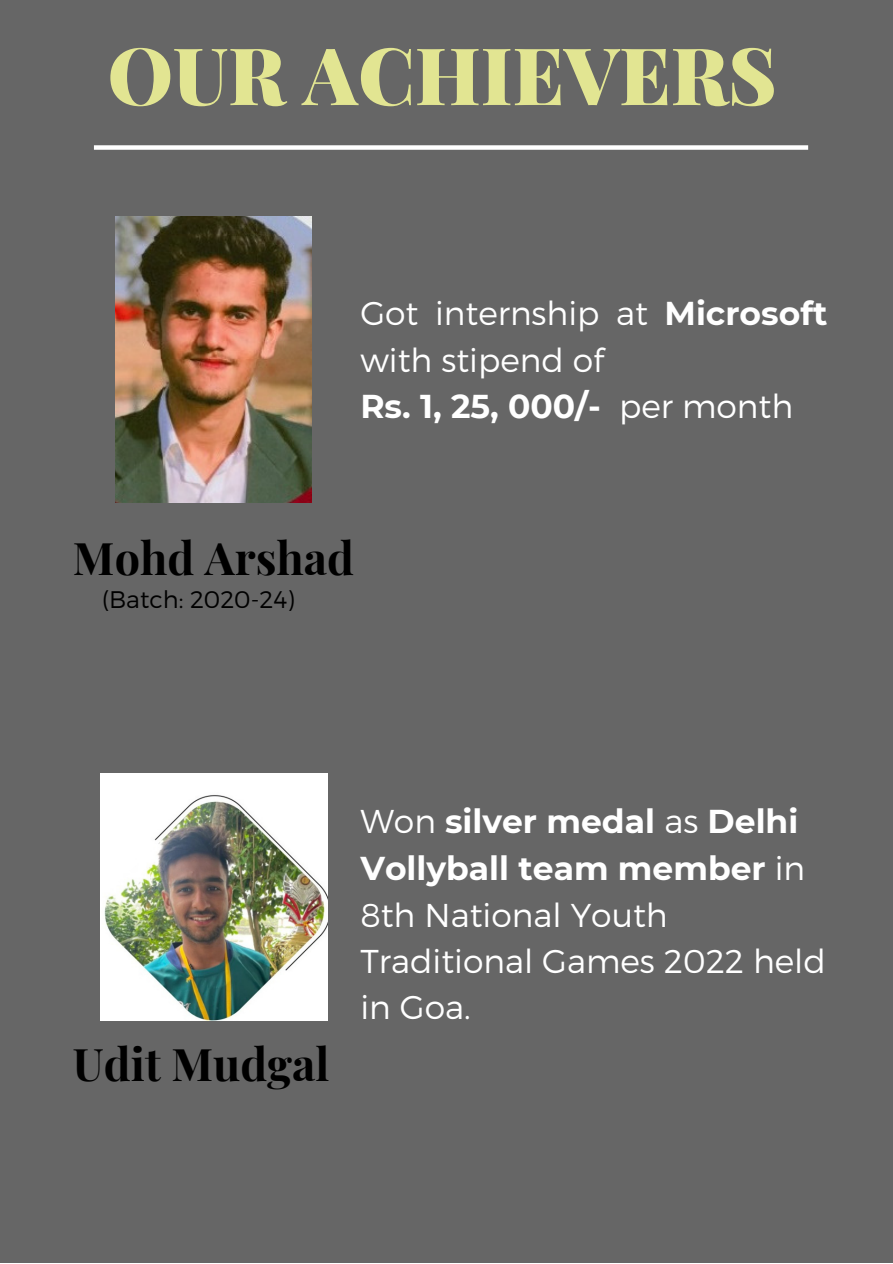
<style>
.page{position:relative;width:893px;height:1264px;background:#fff}
.page>*{position:absolute;margin:0;border:0;box-sizing:border-box;transform-origin:0 0}
.t1{font:900 79.35px "Playfair Display";color:#e2e592}
.t2{font:700 45px "Playfair Display";color:#000}
.t3{font:300 33px/46.7px "Montserrat";color:#fff}
.t4{font:300 24px "Montserrat";color:#000}
.s1{font-weight:700}
</style>
<div class="page">
<div style="left:0;top:0;width:892px;height:1262px;background:#666"></div>
<div style="left:94px;top:145px;width:714px;height:5px;background:#fff"></div>
<img style="left:116px;top:216px;width:195px;height:286px">
<img style="left:100px;top:773px;width:227px;height:247px">
<h1 class="t1" style="left:107px;top:19px;width:670px">OUR ACHIEVERS</h1>
<p class="t3" style="left:360px;top:288px;width:468px">Got internship at <span class="s1">Microsoft </span>with stipend of<br><span class="s1">Rs. 1, 25, 000/-</span> per month</p>
<h2 class="t2" style="left:73px;top:526px;width:283px">Mohd Arshad</h2>
<p class="t4" style="left:102px;top:583px;width:194px">(Batch: 2020-24)</p>
<h2 class="t2" style="left:73px;top:1032px;width:258px">Udit Mudgal</h2>
<p class="t3" style="left:360px;top:795px;width:467px">Won <span class="s1">silver medal</span> as <span class="s1">Delhi<br>Vollyball team member</span> in<br>8th National Youth<br>Traditional Games 2022 held in Goa.</p>
</div>
